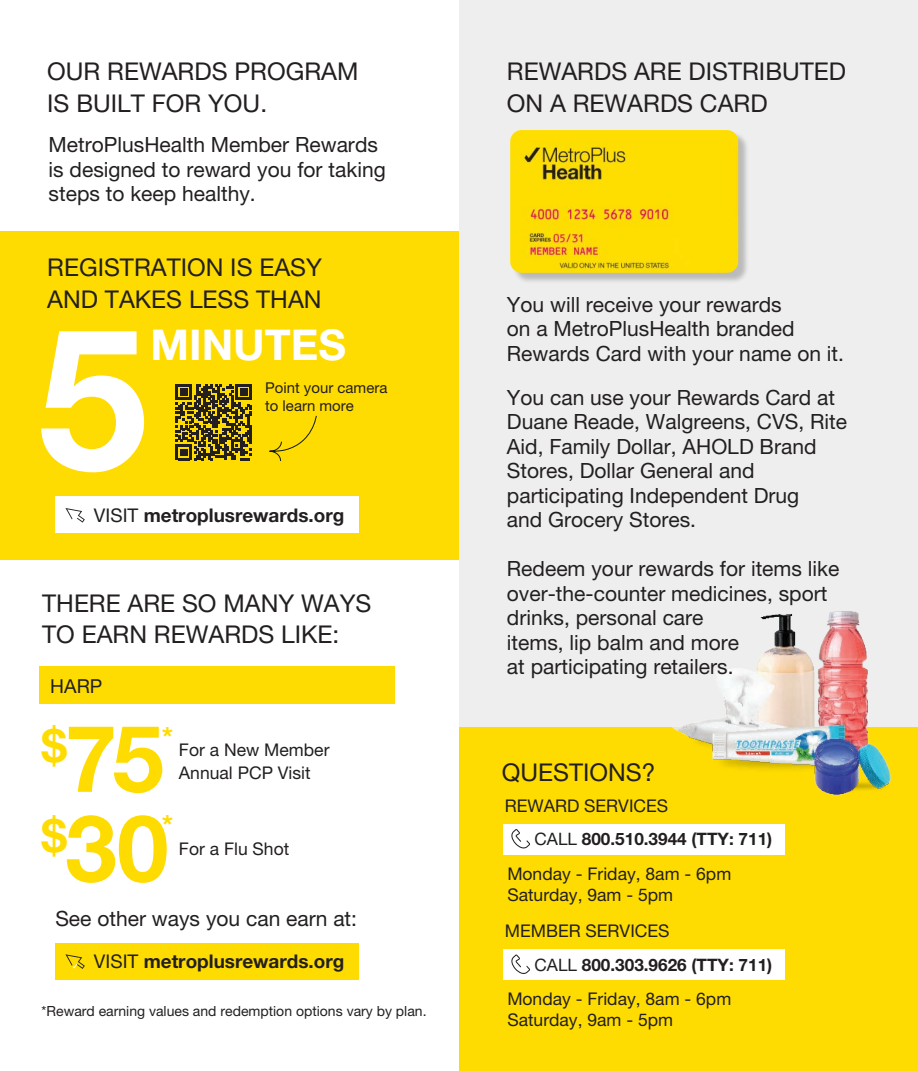
<style>
.page{position:relative;width:918px;height:1071px;background:#fff}
.page>*{position:absolute;margin:0;border:0;box-sizing:border-box;transform-origin:0 0}
.t1{font:700 197.58px "Helvetica Neue LT Pro";color:#fff}
.t2{font:700 92.92px/89.8px "Helvetica Neue LT Pro";color:#ffdc01}
.t3{font:700 45.68px/89.8px "Helvetica Neue LT Pro";color:#ffdc01}
.t4{font:700 42.52px "Helvetica Neue LT Pro";color:#fff}
.t5{font:700 28px "Helvetica Neue LT Pro";color:#ffdc01}
.t6{font:24.5px/31.5px "Helvetica Neue LT Pro";color:#231f20}
.t7{font:21px/24.5px "Helvetica Neue LT Pro";color:#231f20}
.t8{font:19.25px "Helvetica Neue LT Pro";color:#231f20}
.t9{font:700 18.9px "Helvetica Neue LT Pro";color:#231f20}
.t10{font:17.5px/21px "Helvetica Neue LT Pro";color:#231f20}
.t11{font:700 17.15px "Helvetica Neue LT Pro";color:#231f20}
.t12{font:14.88px/17.8px "Helvetica Neue LT Pro";color:#231f20}
.t13{font:14px "Helvetica Neue LT Pro";color:#231f20}
.s1{font-weight:400}
</style>
<div class="page">
<div style="left:0;top:231px;width:459px;height:328px;background:#ffdc01"></div>
<div style="left:55px;top:496px;width:303px;height:37px;background:#fff"></div>
<svg style="left:65px;top:508px;width:20px;height:15px"></svg>
<svg style="left:175px;top:384px;width:77px;height:76px"></svg>
<svg style="left:269px;top:416px;width:47px;height:45px"></svg>
<div style="left:55px;top:943px;width:303px;height:36px;background:#ffdc01"></div>
<svg style="left:65px;top:954px;width:20px;height:15px"></svg>
<div style="left:40px;top:667px;width:355px;height:37px;background:#ffdc01"></div>
<div style="left:459px;top:0;width:458px;height:1071px;background:#eeeeef"></div>
<div style="left:512px;top:132px;width:237px;height:152px;background:#231f20;opacity:.25"></div>
<img style="left:510px;top:130px;width:227px;height:143px">
<div style="left:459px;top:727px;width:458px;height:344px;background:#ffdc01"></div>
<div style="left:502px;top:824px;width:281px;height:31px;background:#fff"></div>
<div style="left:502px;top:950px;width:281px;height:30px;background:#fff"></div>
<svg style="left:511px;top:829px;width:19px;height:20px"></svg>
<svg style="left:511px;top:954px;width:19px;height:20px"></svg>
<img style="left:672px;top:611px;width:219px;height:184px">
<p class="t6" style="left:47px;top:56px;width:312px">OUR REWARDS PROGRAM<br>IS BUILT FOR YOU.</p>
<p class="t7" style="left:49px;top:132px;width:338px">MetroPlusHealth Member Rewards is designed to reward you for taking steps to keep healthy.</p>
<p class="t6" style="left:47px;top:252px;width:276px">REGISTRATION IS EASY<br>AND TAKES LESS THAN</p>
<h1 class="t1" style="left:38px;top:277px;width:111px">5</h1>
<h3 class="t4" style="left:150px;top:319px;width:197px">MINUTES</h3>
<p class="t12" style="left:265px;top:379px;width:124px">Point your camera to learn more</p>
<p class="t9" style="left:94px;top:503px;width:252px"><span class="s1">VISIT</span> metroplusrewards.org</p>
<p class="t6" style="left:42px;top:587px;width:330px">THERE ARE SO MANY WAYS<br>TO EARN REWARDS LIKE:</p>
<p class="t8" style="left:50px;top:675px;width:54px">HARP</p>
<h3 class="t3" style="left:41px;top:700px;width:27px">$ $</h3>
<h2 class="t2" style="left:65px;top:712px;width:105px">75<br>30</h2>
<h3 class="t5" style="left:162px;top:720px;width:13px">*</h3>
<p class="t10" style="left:179px;top:738px;width:152px;line-height:22.8px">For a New Member<br>Annual PCP Visit</p>
<h3 class="t5" style="left:162px;top:808px;width:13px">*</h3>
<p class="t10" style="left:179px;top:838px;width:112px">For a Flu Shot</p>
<p class="t7" style="left:55px;top:906px;width:303px">See other ways you can earn at:</p>
<p class="t9" style="left:94px;top:950px;width:252px"><span class="s1">VISIT</span> metroplusrewards.org</p>
<p class="t13" style="left:42px;top:1003px;width:386px">*Reward earning values and redemption options vary by plan.</p>
<p class="t6" style="left:506px;top:56px;width:340px">REWARDS ARE DISTRIBUTED<br>ON A REWARDS CARD</p>
<p class="t7" style="left:506px;top:292px;width:338px">You will receive your rewards<br>on a MetroPlusHealth branded<br>Rewards Card with your name on it.</p>
<p class="t7" style="left:506px;top:385px;width:341px">You can use your Rewards Card at<br>Duane Reade, Walgreens, CVS, Rite<br>Aid, Family Dollar, AHOLD Brand<br>Stores, Dollar General and participating Independent Drug<br>and Grocery Stores.</p>
<p class="t7" style="left:506px;top:556px;width:334px">Redeem your rewards for items like over-the-counter medicines, sport drinks, personal care<br>items, lip balm and more<br>at participating retailers.</p>
<p class="t6" style="left:501px;top:757px;width:155px">QUESTIONS?</p>
<p class="t10" style="left:504px;top:795px;width:165px">REWARD SERVICES</p>
<p class="t11" style="left:534px;top:828px;width:239px"><span class="s1">CALL</span> 800.510.3944 (TTY: 711)</p>
<p class="t10" style="left:507px;top:863px;width:225px">Monday - Friday, 8am - 6pm<br>Saturday, 9am - 5pm</p>
<p class="t10" style="left:504px;top:920px;width:166px">MEMBER SERVICES</p>
<p class="t11" style="left:534px;top:954px;width:239px"><span class="s1">CALL</span> 800.303.9626 (TTY: 711)</p>
<p class="t10" style="left:507px;top:988px;width:225px">Monday - Friday, 8am - 6pm<br>Saturday, 9am - 5pm</p>
</div>
